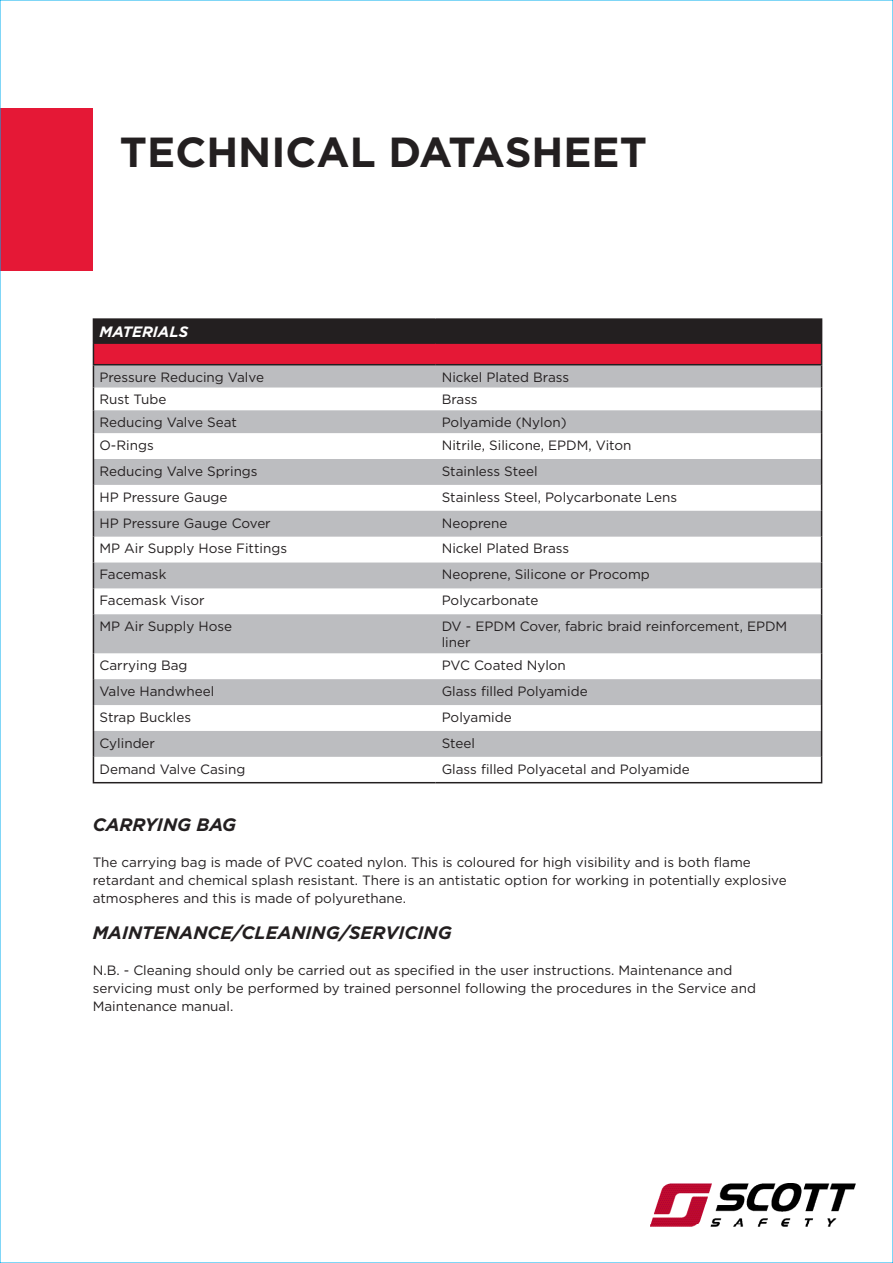
<style>
.page{position:relative;width:893px;height:1263px;background:#fff}
.page>*{position:absolute;margin:0;border:0;box-sizing:border-box;transform-origin:0 0}
.t1{font:700 42px "Gotham";color:#231f20}
.t2{font:italic 700 18px "Gotham";color:#231f20}
.t3{font:italic 700 15px "Gotham";color:#fff}
.body_stone_serif{font:13.5px/18px "Gotham";color:#231f20}
</style>
<div class="page">
<div style="left:0;top:108px;width:93px;height:163px;background:#e51836"></div>
<img style="left:650px;top:1184px;width:206px;height:43px">
<svg style="left:94px;top:614px;width:727px;height:143px;fill:#bcbdc0"></svg>
<hr style="left:93px;top:614px;width:1px;height:39px;background:#231f20">
<hr style="left:821px;top:614px;width:1px;height:39px;background:#231f20">
<svg style="left:93px;top:653px;width:1px;height:129px"></svg>
<svg style="left:821px;top:653px;width:1px;height:129px"></svg>
<hr style="left:93px;top:318px;width:343px;height:2px;background:#231f20">
<hr style="left:436px;top:318px;width:386px;height:2px;background:#231f20">
<svg style="left:93px;top:320px;width:729px;height:294px"></svg>
<hr style="left:93px;top:364px;width:343px;height:1px;background:#231f20">
<hr style="left:436px;top:364px;width:386px;height:1px;background:#231f20">
<hr style="left:93px;top:782px;width:343px;height:1px;background:#231f20">
<hr style="left:436px;top:782px;width:386px;height:1px;background:#231f20">
<p class="t1" style="left:120px;top:125px;width:528px">TECHNICAL DATASHEET</p>
<p class="t3" style="left:99px;top:322px;width:90px">MATERIALS</p>
<p class="body_stone_serif" style="left:99px;top:367px;width:166px">Pressure Reducing Valve</p>
<p class="body_stone_serif" style="left:442px;top:367px;width:129px">Nickel Plated Brass</p>
<p class="body_stone_serif" style="left:99px;top:390px;width:69px">Rust Tube</p>
<p class="body_stone_serif" style="left:442px;top:390px;width:38px">Brass</p>
<p class="body_stone_serif" style="left:99px;top:413px;width:139px">Reducing Valve Seat</p>
<p class="body_stone_serif" style="left:442px;top:413px;width:127px">Polyamide (Nylon)</p>
<p class="body_stone_serif" style="left:99px;top:436px;width:56px">O-Rings</p>
<p class="body_stone_serif" style="left:442px;top:436px;width:191px">Nitrile, Silicone, EPDM, Viton</p>
<p class="body_stone_serif" style="left:99px;top:462px;width:160px">Reducing Valve Springs</p>
<p class="body_stone_serif" style="left:442px;top:462px;width:97px">Stainless Steel</p>
<p class="body_stone_serif" style="left:99px;top:488px;width:130px">HP Pressure Gauge</p>
<p class="body_stone_serif" style="left:442px;top:488px;width:237px">Stainless Steel, Polycarbonate Lens</p>
<p class="body_stone_serif" style="left:99px;top:513px;width:173px">HP Pressure Gauge Cover</p>
<p class="body_stone_serif" style="left:442px;top:513px;width:67px">Neoprene</p>
<p class="body_stone_serif" style="left:99px;top:539px;width:189px">MP Air Supply Hose Fittings</p>
<p class="body_stone_serif" style="left:442px;top:539px;width:129px">Nickel Plated Brass</p>
<p class="body_stone_serif" style="left:99px;top:565px;width:68px">Facemask</p>
<p class="body_stone_serif" style="left:442px;top:565px;width:210px">Neoprene, Silicone or Procomp</p>
<p class="body_stone_serif" style="left:99px;top:591px;width:107px">Facemask Visor</p>
<p class="body_stone_serif" style="left:442px;top:591px;width:98px">Polycarbonate</p>
<p class="body_stone_serif" style="left:99px;top:617px;width:134px">MP Air Supply Hose</p>
<p class="body_stone_serif" style="left:442px;top:618px;width:347px;line-height:16.2px">DV - EPDM Cover, fabric braid reinforcement, EPDM liner</p>
<p class="body_stone_serif" style="left:99px;top:656px;width:90px">Carrying Bag</p>
<p class="body_stone_serif" style="left:442px;top:656px;width:126px">PVC Coated Nylon</p>
<p class="body_stone_serif" style="left:99px;top:682px;width:116px">Valve Handwheel</p>
<p class="body_stone_serif" style="left:442px;top:682px;width:147px">Glass filled Polyamide</p>
<p class="body_stone_serif" style="left:99px;top:708px;width:93px">Strap Buckles</p>
<p class="body_stone_serif" style="left:442px;top:708px;width:72px">Polyamide</p>
<p class="body_stone_serif" style="left:99px;top:734px;width:57px">Cylinder</p>
<p class="body_stone_serif" style="left:442px;top:734px;width:35px">Steel</p>
<p class="body_stone_serif" style="left:99px;top:759px;width:147px">Demand Valve Casing</p>
<p class="body_stone_serif" style="left:442px;top:759px;width:250px">Glass filled Polyacetal and Polyamide</p>
<p class="t2" style="left:93px;top:813px;width:145px">CARRYING BAG</p>
<p class="body_stone_serif" style="left:93px;top:853px;width:696px">The carrying bag is made of PVC coated nylon. This is coloured for high visibility and is both flame retardant and chemical splash resistant. There is an antistatic option for working in potentially explosive atmospheres and this is made of polyurethane.</p>
<p class="t2" style="left:93px;top:921px;width:360px">MAINTENANCE/CLEANING/SERVICING</p>
<p class="body_stone_serif" style="left:93px;top:961px;width:665px">N.B. - Cleaning should only be carried out as specified in the user instructions. Maintenance and servicing must only be performed by trained personnel following the procedures in the Service and<br>Maintenance manual.</p>
</div>
